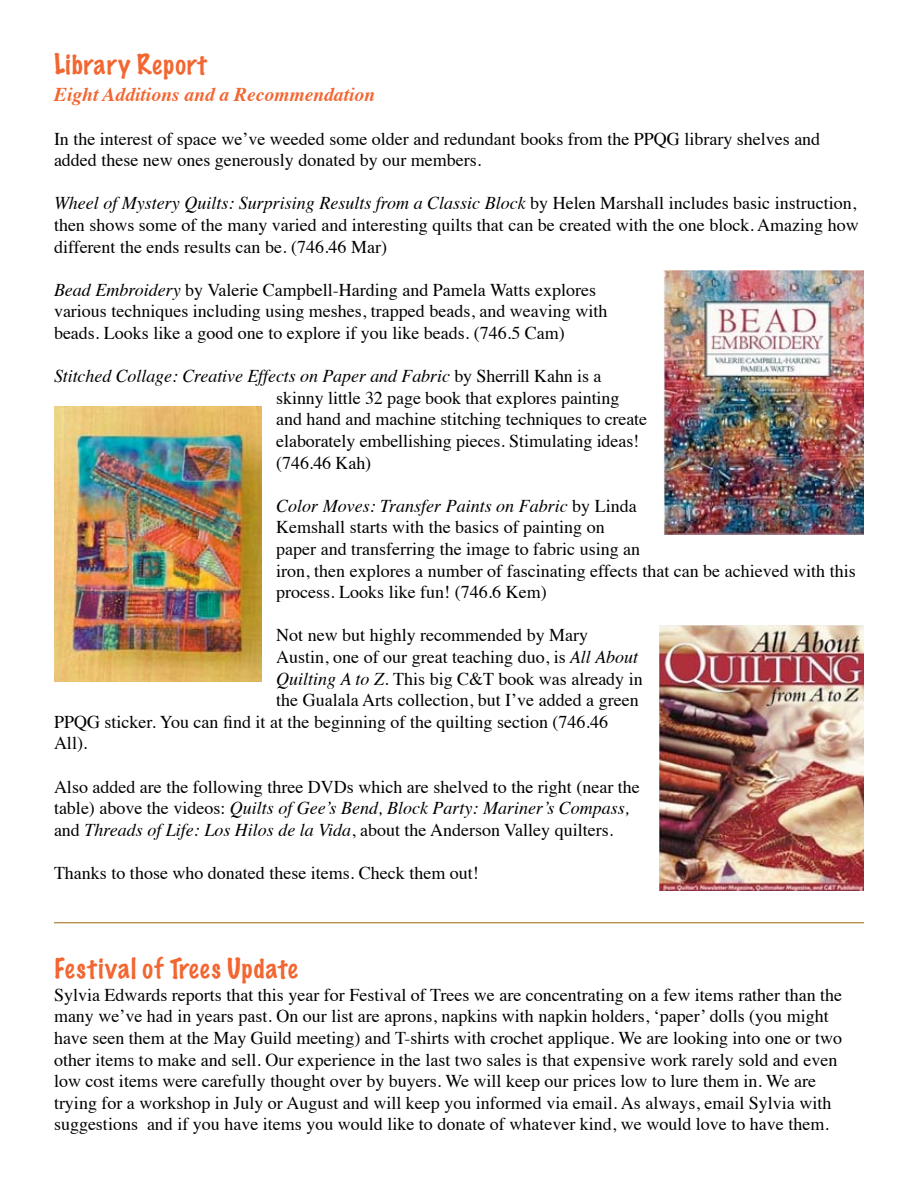
<style>
.page{position:relative;width:918px;height:1188px;background:#fff}
.page>*{position:absolute;margin:0;border:0;box-sizing:border-box;transform-origin:0 0}
.t1{font:100 25.5px "Marker Felt";letter-spacing:.04em;color:#f26631}
.t2{font:italic 700 19.5px "Times";color:#f26631}
.t3{font:18px/21.6px "Times";color:#000}
.s1{font-style:italic}
</style>
<div class="page">
<img style="left:664px;top:270px;width:200px;height:264px">
<img style="left:54px;top:406px;width:208px;height:275px">
<img style="left:660px;top:625px;width:204px;height:266px">
<hr style="left:54px;top:922px;width:810px;height:1px;background:#9e6614">
<h1 class="t1" style="left:54px;top:47px;width:154px">Library Report</h1>
<p class="t2" style="left:54px;top:77px;width:323px">Eight Additions and a Recommendation</p>
<p class="t3" style="left:54px;top:126px;width:768px">In the interest of space we’ve weeded some older and redundant books from the PPQG library shelves and added these new ones generously donated by our members.</p>
<p class="t3" style="left:54px;top:191px;width:806px"><span class="s1">Wheel of Mystery Quilts: Surprising Results from a Classic Block</span> by Helen Marshall includes basic instruction, then shows some of the many varied and interesting quilts that can be created with the one block. Amazing how different the ends results can be. (746.46 Mar)</p>
<p class="t3" style="left:54px;top:277px;width:555px"><span class="s1">Bead Embroidery</span> by Valerie Campbell-Harding and Pamela Watts explores various techniques including using meshes, trapped beads, and weaving with beads. Looks like a good one to explore if you like beads. (746.5 Cam)</p>
<p class="t3" style="left:276px;top:364px;width:372px;text-indent:-222px"><span class="s1">Stitched Collage: Creative Effects on Paper and Fabric</span> by Sherrill Kahn is a skinny little 32 page book that explores painting and hand and machine stitching techniques to create elaborately embellishing pieces. Stimulating ideas! (746.46 Kah)</p>
<p class="t3" style="left:276px;top:493px;width:581px"><span class="s1">Color Moves: Transfer Paints on Fabric</span> by Linda<br>Kemshall starts with the basics of painting on<br>paper and transferring the image to fabric using an<br>iron, then explores a number of fascinating effects that can be achieved with this process. Looks like fun! (746.6 Kem)</p>
<p class="t3" style="left:276px;top:623px;width:313px">Not new but highly recommended by Mary</p>
<p class="t3" style="left:276px;top:645px;width:363px">Austin, one of our great teaching duo, is <span class="s1">All About</span></p>
<p class="t3" style="left:276px;top:666px;width:368px"><span class="s1">Quilting A to Z.</span> This big C&amp;T book was already in</p>
<p class="t3" style="left:276px;top:688px;width:364px">the Gualala Arts collection, but I’ve added a green</p>
<p class="t3" style="left:54px;top:709px;width:556px">PPQG sticker. You can find it at the beginning of the quilting section (746.46</p>
<p class="t3" style="left:54px;top:731px;width:35px">All).</p>
<p class="t3" style="left:54px;top:774px;width:587px">Also added are the following three DVDs which are shelved to the right (near the table) above the videos: <span class="s1">Quilts of Gee’s Bend, Block Party: Mariner’s Compass, </span>and <span class="s1">Threads of Life: Los Hilos de la Vida</span>, about the Anderson Valley quilters.</p>
<p class="t3" style="left:54px;top:861px;width:426px">Thanks to those who donated these items. Check them out!</p>
<h1 class="t1" style="left:54px;top:950px;width:245px">Festival of Trees Update</h1>
<p class="t3" style="left:54px;top:982px;width:790px">Sylvia Edwards reports that this year for Festival of Trees we are concentrating on a few items rather than the many we’ve had in years past. On our list are aprons, napkins with napkin holders, ‘paper’ dolls (you might have seen them at the May Guild meeting) and T-shirts with crochet applique. We are looking into one or two other items to make and sell. Our experience in the last two sales is that expensive work rarely sold and even low cost items were carefully thought over by buyers. We will keep our prices low to lure them in. We are trying for a workshop in July or August and will keep you informed via email. As always, email Sylvia with suggestions and if you have items you would like to donate of whatever kind, we would love to have them.</p>
</div>
